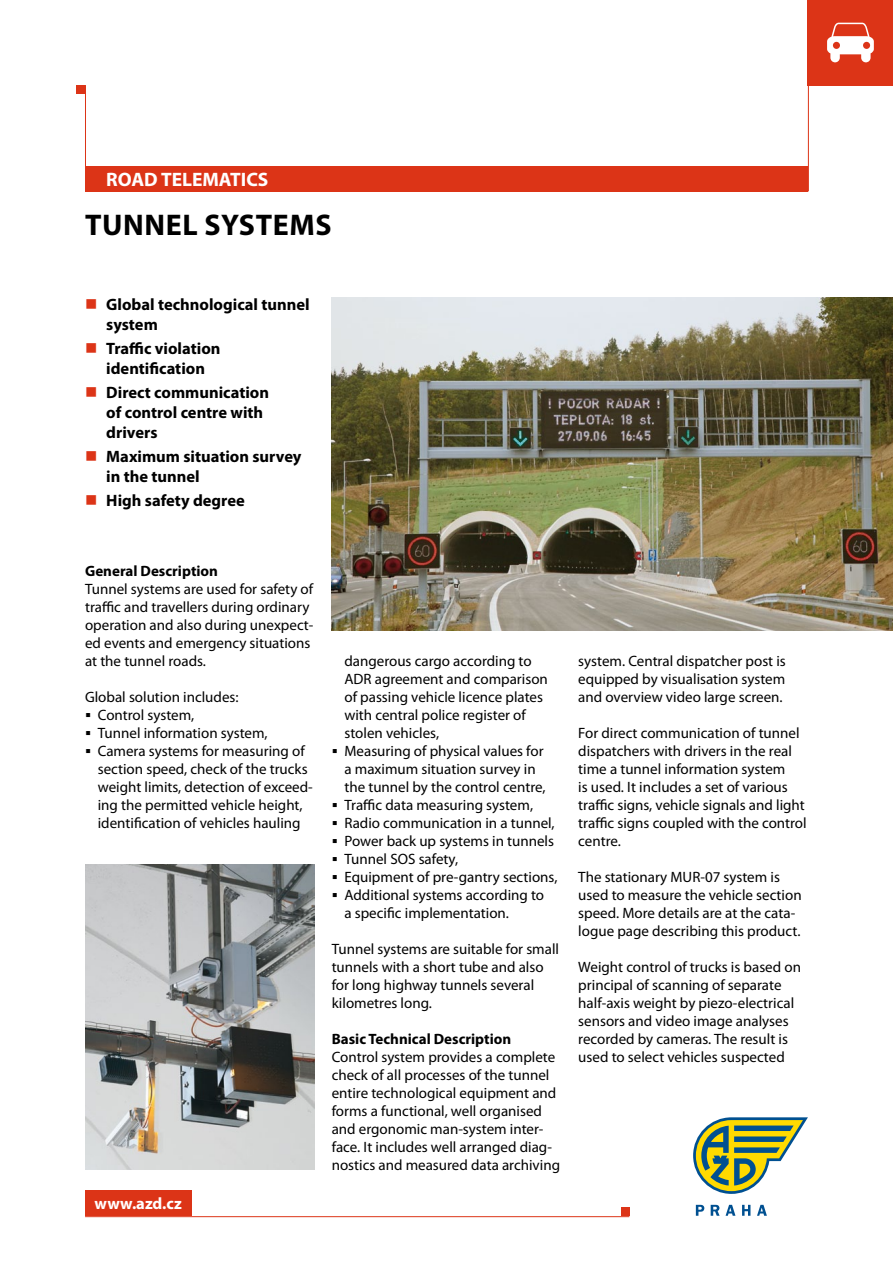
<style>
.page{position:relative;width:893px;height:1263px;background:#fff}
.page>*{position:absolute;margin:0;border:0;box-sizing:border-box;transform-origin:0 0}
.t1{font:700 30px "Myriad Pro";letter-spacing:.02em;color:#000}
.t2{font:700 19.5px "Myriad Pro";color:#fff}
.t3{font:700 16.5px/19.8px "Myriad Pro";color:#000}
.t4{font:700 16.5px "Myriad Pro";color:#fff}
.t5{font:15px/18px "Myriad Pro";color:#000}
.t6{font:700 15px "Myriad Pro";color:#000}
.s1{color:#dc3417}
</style>
<div class="page">
<div style="left:808px;top:0;width:85px;height:85px;background:#dc3417"></div>
<svg style="left:827px;top:23px;width:47px;height:39px"></svg>
<div style="left:85px;top:166px;width:723px;height:25px;background:#dc3417"></div>
<hr style="left:85px;top:85px;width:1px;height:106px;background:#dc3417">
<div style="left:77px;top:85px;width:8px;height:9px;background:#dc3417"></div>
<hr style="left:808px;top:85px;width:1px;height:106px;background:#dc3417">
<div style="left:85px;top:1191px;width:106px;height:25px;background:#dc3417"></div>
<hr style="left:85px;top:1216px;width:544px;height:1px;background:#dc3417">
<div style="left:621px;top:1208px;width:8px;height:8px;background:#dc3417"></div>
<svg style="left:693px;top:1117px;width:115px;height:77px"></svg>
<svg style="left:696px;top:1205px;width:8px;height:11px"></svg>
<svg style="left:711px;top:1205px;width:9px;height:11px"></svg>
<svg style="left:726px;top:1205px;width:9px;height:11px"></svg>
<svg style="left:742px;top:1205px;width:8px;height:11px"></svg>
<svg style="left:757px;top:1205px;width:10px;height:11px"></svg>
<img style="left:332px;top:298px;width:561px;height:332px">
<img style="left:85px;top:864px;width:230px;height:305px">
<h2 class="t2" style="left:106px;top:167px;width:164px">ROAD TELEMATICS</h2>
<h1 class="t1" style="left:85px;top:205px;width:173px">Tunnel Systems</h1>
<p class="t3" style="left:106px;top:294px;width:205px;text-indent:-21px"><span class="s1">■</span> Global technological tunnel system</p>
<p class="t3" style="left:85px;top:338px;width:137px;text-align:center"><span class="s1">■</span> Traffic violation identification</p>
<p class="t3" style="left:106px;top:382px;width:164px;text-indent:-21px"><span class="s1">■</span> Direct communication of control centre with drivers</p>
<p class="t3" style="left:106px;top:446px;width:197px;text-indent:-21px"><span class="s1">■</span> Maximum situation survey in the tunnel</p>
<p class="t3" style="left:85px;top:490px;width:161px"><span class="s1">■</span> High safety degree</p>
<p class="t6" style="left:85px;top:561px;width:135px">General Description</p>
<p class="t5" style="left:85px;top:580px;width:230px">Tunnel systems are used for safety of traffic and travellers during ordinary operation and also during unexpect&shy;ed events and emergency situations at the tunnel roads.</p>
<p class="t5" style="left:98px;top:688px;width:217px;text-indent:-13px">Global solution includes:<br>Control system,<br>Tunnel information system,<br>Camera systems for measuring of section speed, check of the trucks weight limits, detection of exceed&shy;ing the permitted vehicle height, identification of vehicles hauling</p>
<p class="t4" style="left:95px;top:1193px;width:89px">www.azd.cz</p>
<p class="t5" style="left:344px;top:652px;width:214px">dangerous cargo according to<br>ADR agreement and comparison of passing vehicle licence plates with central police register of stolen vehicles,<br>Measuring of physical values for<br>a maximum situation survey in the tunnel by the control centre,<br>Traffic data measuring system,<br>Radio communication in a tunnel,<br>Power back up systems in tunnels<br>Tunnel SOS safety,<br>Equipment of pre-gantry sections,<br>Additional systems according to<br>a specific implementation.</p>
<p class="t5" style="left:332px;top:940px;width:229px">Tunnel systems are suitable for small tunnels with a short tube and also for long highway tunnels several kilometres long.</p>
<p class="t6" style="left:332px;top:1029px;width:181px">Basic Technical Description</p>
<p class="t5" style="left:332px;top:1048px;width:230px">Control system provides a complete check of all processes of the tunnel entire technological equipment and forms a functional, well organised and ergonomic man-system inter&shy;face. It includes well arranged diag&shy;nostics and measured data archiving</p>
<p class="t5" style="left:578px;top:652px;width:209px;text-align:justify">system. Central dispatcher post is equipped by visualisation system and overview video large screen.</p>
<p class="t5" style="left:578px;top:724px;width:230px">For direct communication of tunnel dispatchers with drivers in the real time a tunnel information system<br>is used. It includes a set of various traffic signs, vehicle signals and light traffic signs coupled with the control centre.</p>
<p class="t5" style="left:578px;top:868px;width:225px">The stationary MUR-07 system is used to measure the vehicle section speed. More details are at the cata&shy;logue page describing this product.</p>
<p class="t5" style="left:578px;top:958px;width:224px">Weight control of trucks is based on principal of scanning of separate half-axis weight by piezo-electrical sensors and video image analyses recorded by cameras. The result is used to select vehicles suspected</p>
</div>
